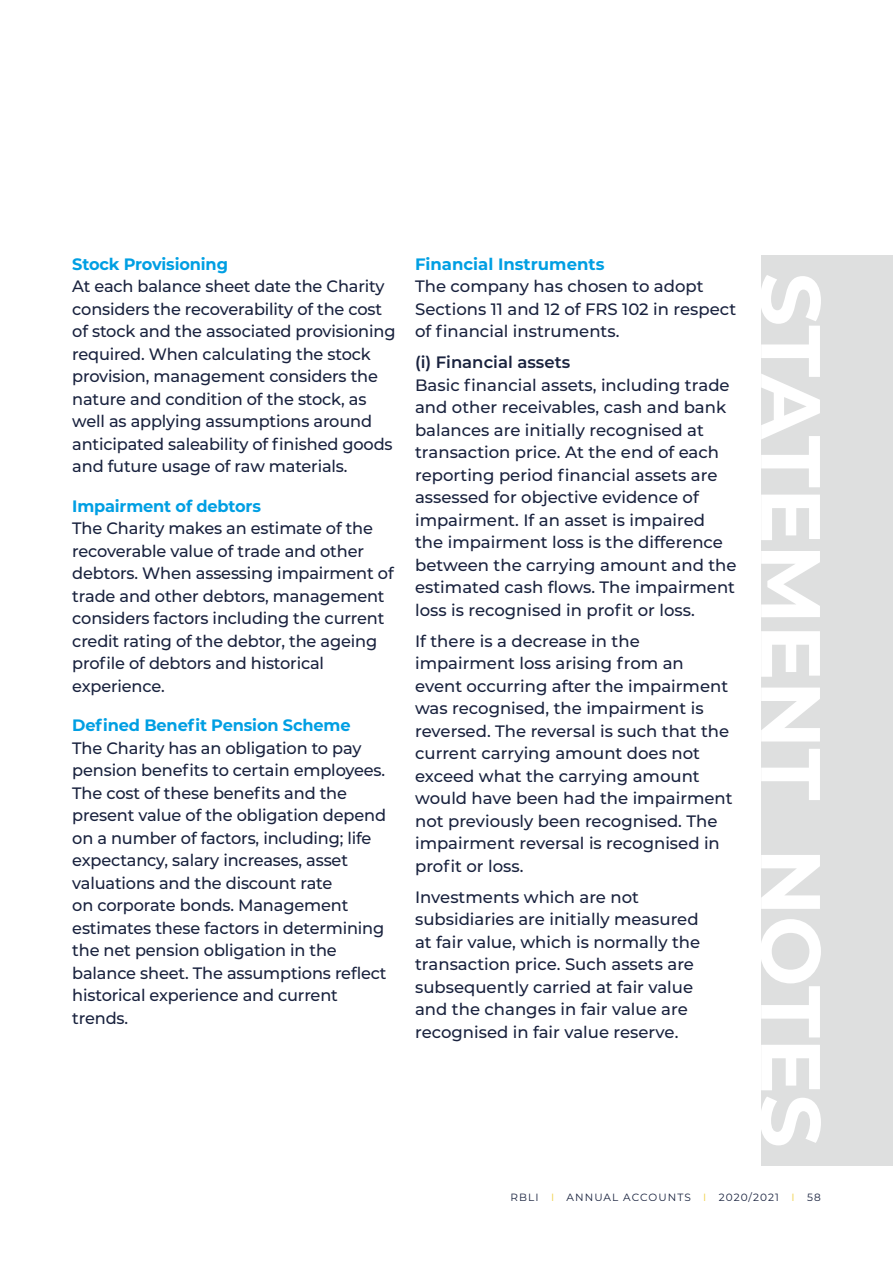
<style>
.page{position:relative;width:893px;height:1263px;background:#fff}
.page>*{position:absolute;margin:0;border:0;box-sizing:border-box;transform-origin:0 0}
.RBLI_Side_panel{font:700 84px "Montserrat";color:#fff}
.RBLI_Paragraph_Style{font:500 16.5px/22.5px "Montserrat";letter-spacing:-.005em;color:#19223e}
.RBLI_Header_4{font:700 16.5px "Montserrat";letter-spacing:-.01em;color:#009fe3}
.RBLI_Paragraph_Style-2{font:600 16.5px "Montserrat";color:#19223e}
.RBLI_Paragraph_Style-3{font:700 16.5px "Montserrat";letter-spacing:-.01em;color:#009fe3}
.t1{font:10.5px "Montserrat";letter-spacing:.1em;color:#19223e}
.s1{color:#efd044}
</style>
<div class="page">
<div style="left:761px;top:255px;width:132px;height:910px;background:#dedfdf"></div>
<p class="RBLI_Paragraph_Style-3" style="left:72px;top:252px;width:157px">Stock Provisioning</p>
<p class="RBLI_Paragraph_Style" style="left:72px;top:274px;width:325px">At each balance sheet date the Charity considers the recoverability of the cost of stock and the associated provisioning required. When calculating the stock provision, management considers the nature and condition of the stock, as well as applying assumptions around anticipated saleability of finished goods and future usage of raw materials.</p>
<p class="RBLI_Header_4" style="left:72px;top:494px;width:190px">Impairment of debtors</p>
<p class="RBLI_Paragraph_Style" style="left:72px;top:516px;width:323px">The Charity makes an estimate of the recoverable value of trade and other debtors. When assessing impairment of trade and other debtors, management considers factors including the current credit rating of the debtor, the ageing profile of debtors and historical experience.</p>
<p class="RBLI_Header_4" style="left:72px;top:713px;width:280px">Defined Benefit Pension Scheme</p>
<p class="RBLI_Paragraph_Style" style="left:72px;top:736px;width:316px">The Charity has an obligation to pay pension benefits to certain employees.<br>The cost of these benefits and the present value of the obligation depend on a number of factors, including; life expectancy, salary increases, asset valuations and the discount rate<br>on corporate bonds. Management estimates these factors in determining the net pension obligation in the balance sheet. The assumptions reflect historical experience and current trends.</p>
<p class="RBLI_Header_4" style="left:415px;top:252px;width:191px">Financial Instruments</p>
<p class="RBLI_Paragraph_Style" style="left:415px;top:274px;width:323px">The company has chosen to adopt<br>Sections 11 and 12 of FRS 102 in respect of financial instruments.</p>
<p class="RBLI_Paragraph_Style-2" style="left:415px;top:351px;width:157px">(i) Financial assets</p>
<p class="RBLI_Paragraph_Style" style="left:415px;top:373px;width:323px">Basic financial assets, including trade and other receivables, cash and bank balances are initially recognised at transaction price. At the end of each reporting period financial assets are assessed for objective evidence of impairment. If an asset is impaired the impairment loss is the difference between the carrying amount and the estimated cash flows. The impairment loss is recognised in profit or loss.</p>
<p class="RBLI_Paragraph_Style" style="left:415px;top:629px;width:319px">If there is a decrease in the impairment loss arising from an event occurring after the impairment was recognised, the impairment is reversed. The reversal is such that the current carrying amount does not exceed what the carrying amount would have been had the impairment not previously been recognised. The impairment reversal is recognised in profit or loss.</p>
<p class="RBLI_Paragraph_Style" style="left:415px;top:885px;width:287px">Investments which are not subsidiaries are initially measured at fair value, which is normally the transaction price. Such assets are subsequently carried at fair value and the changes in fair value are recognised in fair value reserve.</p>
<p class="RBLI_Side_panel" style="left:851px;top:273px;width:877px;rotate:90deg">STATEMENT NOTES</p>
<p class="t1" style="left:510px;top:1190px;width:312px">RBLI <span class="s1">I</span> ANNUAL ACCOUNTS <span class="s1">I</span> 2020/2021 <span class="s1">I</span> 58</p>
</div>
